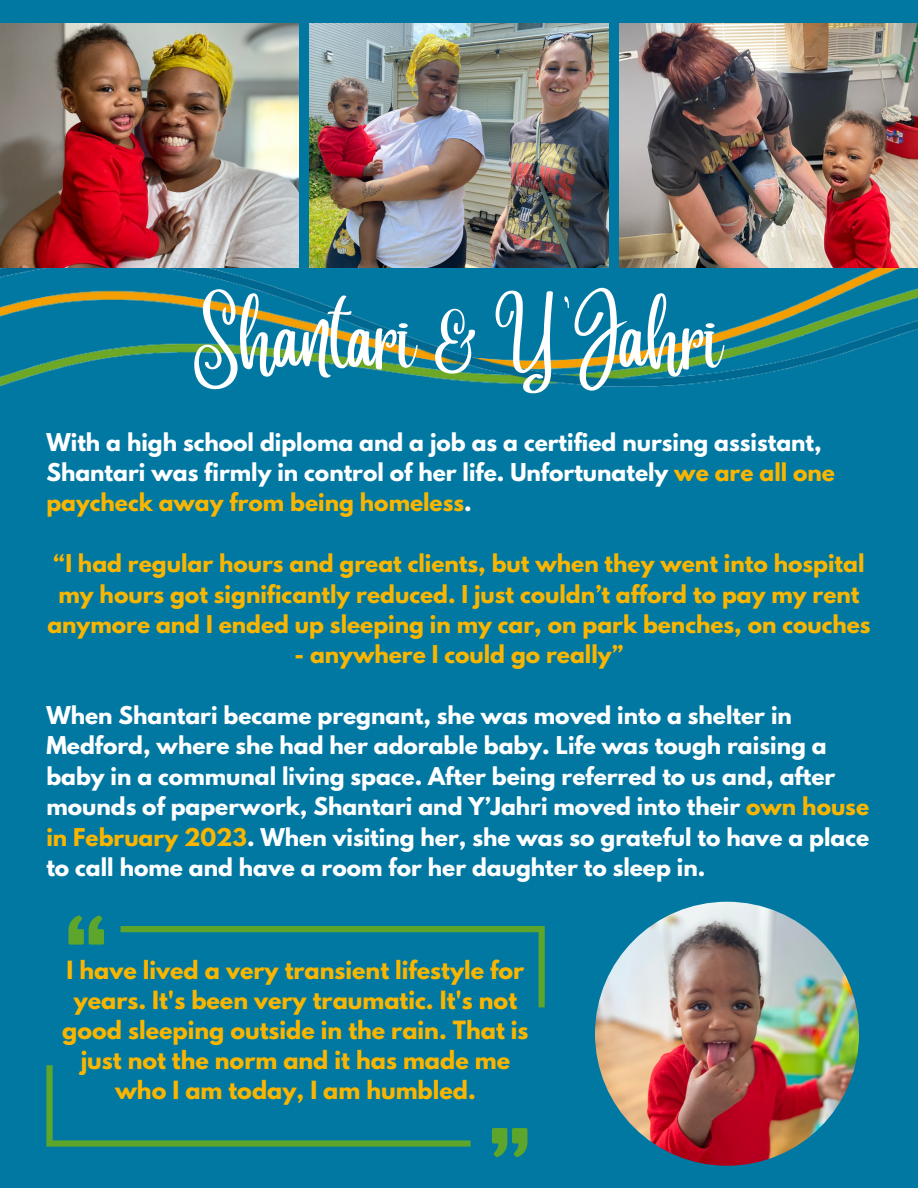
<style>
.page{position:relative;width:918px;height:1188px;background:#0078a2}
.page>*{position:absolute;margin:0;border:0;box-sizing:border-box;transform-origin:0 0}
.t1{font:67.8px "Angelina";color:#fff}
.t2{font:700 22.2px/30.2px "League Spartan";color:#f9b500;text-align:center}
.t3{font:700 21.75px/30.3px "League Spartan";color:#fff}
.t4{font:700 21.75px/30.3px "League Spartan";color:#f9b500;text-align:center}
.s1{color:#f9b500}
</style>
<div class="page">
<img style="left:0;top:237px;width:918px;height:150px">
<img style="left:309px;top:23px;width:300px;height:245px">
<img style="left:0;top:23px;width:298px;height:245px">
<img style="left:620px;top:23px;width:298px;height:245px">
<svg style="left:68px;top:915px;width:36px;height:30px"></svg>
<svg style="left:492px;top:1128px;width:35px;height:29px"></svg>
<svg style="left:121px;top:926px;width:424px;height:81px"></svg>
<svg style="left:46px;top:1065px;width:425px;height:82px"></svg>
<img style="left:595px;top:902px;width:264px;height:264px;border-radius:50%">
<p class="t1" style="left:194px;top:325px;width:531px">Shantari &amp; Y'Jahri</p>
<p class="t3" style="left:46px;top:430px;width:790px">With a high school diploma and a job as a certified nursing assistant,<br>Shantari was firmly in control of her life. Unfortunately <span class="s1">we are all one paycheck away from being homeless</span>.</p>
<p class="t4" style="left:47px;top:551px;width:825px">“I had regular hours and great clients, but when they went into hospital my hours got significantly reduced. I just couldn’t afford to pay my rent anymore and I ended up sleeping in my car, on park benches, on couches</p>
<p class="t4" style="left:294px;top:642px;width:331px">- anywhere I could go really”</p>
<p class="t3" style="left:46px;top:703px;width:824px">When Shantari became pregnant, she was moved into a shelter in Medford, where she had her adorable baby. Life was tough raising a baby in a communal living space. After being referred to us and, after mounds of paperwork, Shantari and Y’Jahri moved into their <span class="s1">own house in February 2023</span>. When visiting her, she was so grateful to have a place to call home and have a room for her daughter to sleep in.</p>
<p class="t2" style="left:62px;top:958px;width:468px">I have lived a very transient lifestyle for years. It's been very traumatic. It's not good sleeping outside in the rain. That is just not the norm and it has made me who I am today, I am humbled.</p>
</div>
